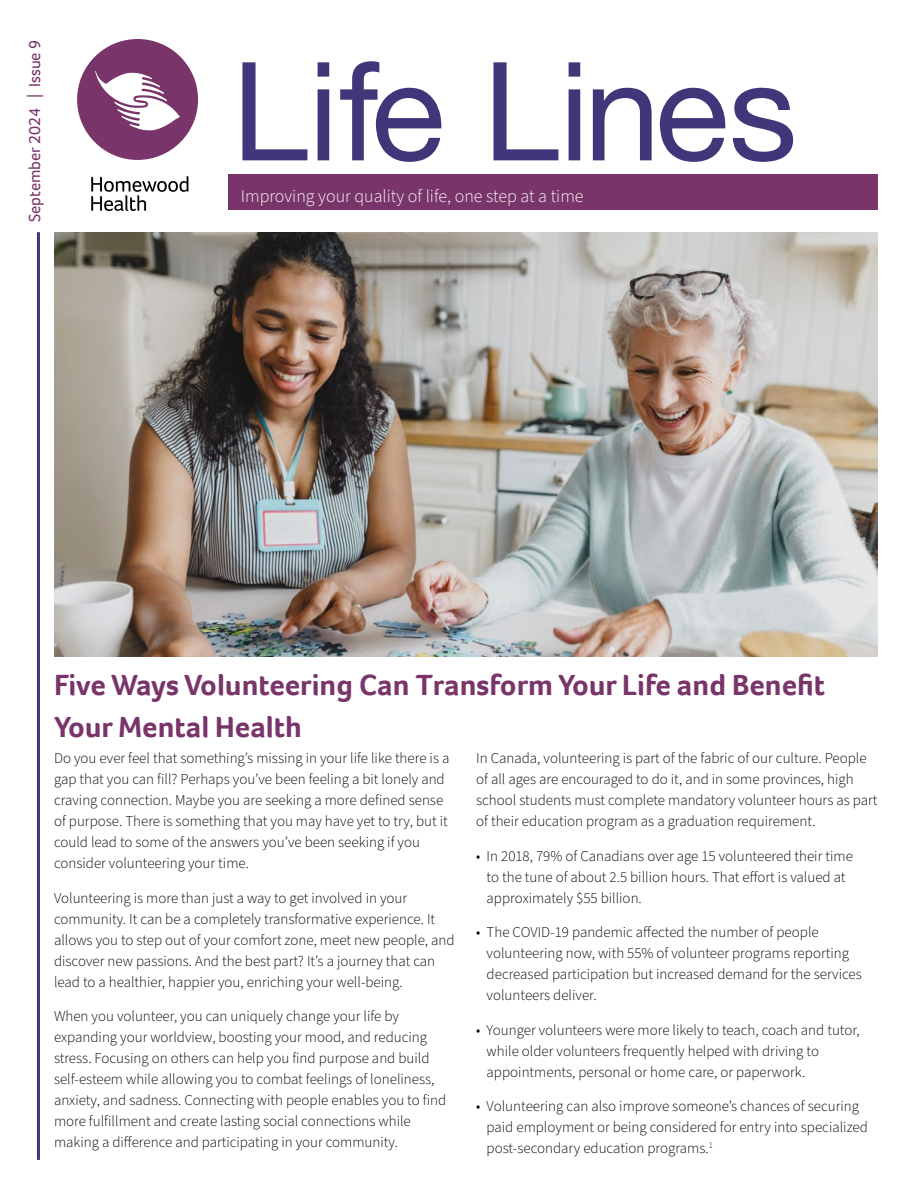
<style>
.page{position:relative;width:918px;height:1188px;background:#fff}
.page>*{position:absolute;margin:0;border:0;box-sizing:border-box;transform-origin:0 0}
.t1{font:137.25px "Helvetica Neue";color:#40367a}
.t2{font:700 30px/42px "Foco";color:#79356a}
.t3{font:300 18px "Source Sans Pro";color:#fff}
.t4{font:16.5px "Foco";color:#79356a}
.t5{font:300 15px/21px "Source Sans Pro";color:#000}
</style>
<div class="page">
<img style="left:54px;top:232px;width:824px;height:425px">
<div style="left:77px;top:39px;width:121px;height:121px;background:#79356a;border-radius:50%"></div>
<svg style="left:95px;top:71px;width:85px;height:59px"></svg>
<div style="left:228px;top:175px;width:650px;height:35px;background:#79356a"></div>
<hr style="left:37px;top:232px;width:3px;height:928px;background:#40367a">
<svg style="left:91px;top:176px;width:97px;height:35px"></svg>
<p class="t4" style="left:24px;top:222px;width:184px;rotate:-90deg">September 2024 | Issue 9</p>
<h1 class="t1" style="left:232px;top:13px;width:567px">Life Lines</h1>
<p class="t3" style="left:241px;top:184px;width:344px">Improving your quality of life, one step at a time</p>
<h2 class="t2" style="left:54px;top:664px;width:773px">Five Ways Volunteering Can Transform Your Life and Benefit<br>Your Mental Health</h2>
<p class="t5" style="left:54px;top:748px;width:397px">Do you ever feel that something’s missing in your life like there is a gap that you can fill? Perhaps you’ve been feeling a bit lonely and craving connection. Maybe you are seeking a more defined sense of purpose. There is something that you may have yet to try, but it could lead to some of the answers you’ve been seeking if you consider volunteering your time.</p>
<p class="t5" style="left:54px;top:888px;width:402px">Volunteering is more than just a way to get involved in your community. It can be a completely transformative experience. It allows you to step out of your comfort zone, meet new people, and discover new passions. And the best part? It’s a journey that can lead to a healthier, happier you, enriching your well-being.</p>
<p class="t5" style="left:54px;top:1006px;width:394px">When you volunteer, you can uniquely change your life by expanding your worldview, boosting your mood, and reducing stress. Focusing on others can help you find purpose and build self-esteem while allowing you to combat feelings of loneliness, anxiety, and sadness. Connecting with people enables you to find more fulfillment and create lasting social connections while making a difference and participating in your community.</p>
<p class="t5" style="left:476px;top:748px;width:403px">In Canada, volunteering is part of the fabric of our culture. People of all ages are encouraged to do it, and in some provinces, high school students must complete mandatory volunteer hours as part of their education program as a graduation requirement.</p>
<p class="t5" style="left:487px;top:846px;width:368px;text-indent:-10px">• In 2018, 79% of Canadians over age 15 volunteered their time to the tune of about 2.5 billion hours. That effort is valued at approximately $55 billion.</p>
<p class="t5" style="left:487px;top:922px;width:377px;text-indent:-10px">• The COVID-19 pandemic affected the number of people volunteering now, with 55% of volunteer programs reporting decreased participation but increased demand for the services volunteers deliver.</p>
<p class="t5" style="left:487px;top:1020px;width:375px;text-indent:-10px">• Younger volunteers were more likely to teach, coach and tutor, while older volunteers frequently helped with driving to appointments, personal or home care, or paperwork.</p>
<p class="t5" style="left:487px;top:1096px;width:383px;text-indent:-10px">• Volunteering can also improve someone’s chances of securing paid employment or being considered for entry into specialized post-secondary education programs.<sup>1</sup></p>
</div>
